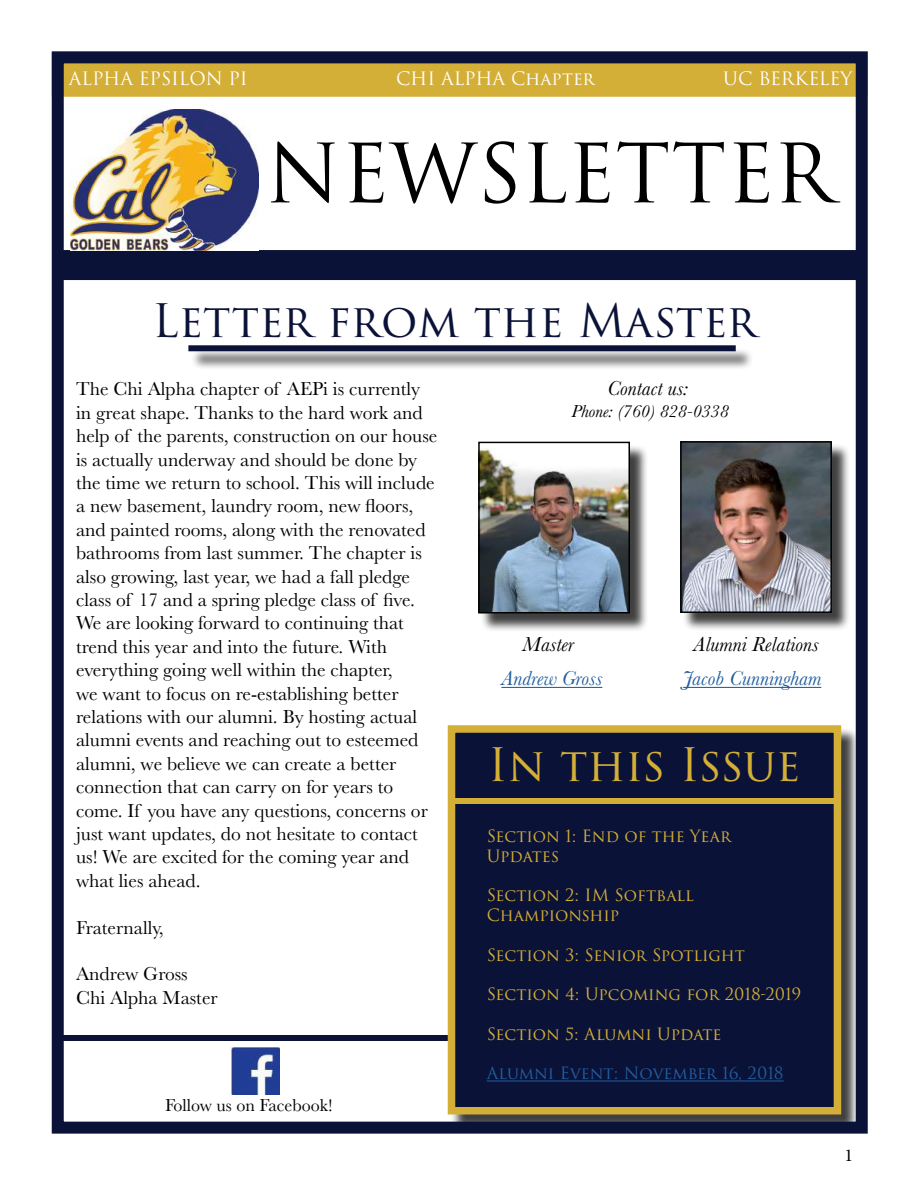
<style>
.page{position:relative;width:918px;height:1188px;background:#fff}
.page>*{position:absolute;margin:0;border:0;box-sizing:border-box;transform-origin:0 0}
.t1{font:79.5px "Trajan Pro 3";color:#000}
.t2{font:45px "Trajan Pro 3";color:#0b1238}
.t3{font:45px "Trajan Pro 3";color:#d4af37}
.t4{font:italic 21px "Baskerville";color:#000}
.t5{font:italic 21px "Baskerville";color:#215e9e}
.t6{font:19.5px/23.4px "Baskerville";color:#000}
.t7{font:18px "Trajan Pro 3";letter-spacing:-.005em;color:#fff}
.t8{font:18px "Baskerville";color:#000}
.t9{font:italic 18px "Baskerville";color:#000}
.t10{font:18px "Minion Pro";color:#000}
.t11{font:16.5px/19.8px "Trajan Pro 3";color:#d4af37}
.t12{font:16.5px "Trajan Pro 3";color:#215e9e}
</style>
<div class="page">
<div style="left:54px;top:1035px;width:400px;height:6px;background:#0b1238"></div>
<div style="left:54px;top:250px;width:810px;height:30px;background:#0b1238"></div>
<div style="left:52px;top:52px;width:816px;height:45px;background:#d4af37"></div>
<div style="left:450px;top:728px;width:410px;height:405px;background:#000;opacity:.75"></div>
<div style="left:448px;top:725px;width:393px;height:389px;background:#0b1238;border:8px solid #d4af37"></div>
<div style="left:454px;top:798px;width:383px;height:6px;background:#d4af37"></div>
<div style="left:191px;top:348px;width:563px;height:22px;background:#000;opacity:.75"></div>
<div style="left:188px;top:345px;width:548px;height:6px;background:#0b1238"></div>
<div style="left:682px;top:444px;width:169px;height:188px;background:#000;opacity:.75"></div>
<img style="left:683px;top:444px;width:146px;height:166px">
<div style="left:680px;top:441px;width:152px;height:172px;border:2px solid #000"></div>
<hr style="left:487px;top:1081px;width:297px;height:1px;background:#215e9e">
<img style="left:231px;top:1048px;width:49px;height:47px">
<img style="left:70px;top:109px;width:188px;height:141px">
<div style="left:480px;top:444px;width:169px;height:188px;background:#000;opacity:.75"></div>
<img style="left:481px;top:445px;width:146px;height:166px">
<div style="left:478px;top:442px;width:152px;height:172px;border:2px solid #000"></div>
<div style="left:52px;top:51px;width:816px;height:1083px;border:12px solid #0b1238"></div>
<hr style="left:501px;top:687px;width:101px;height:1px;background:#215e9e">
<hr style="left:683px;top:687px;width:138px;height:1px;background:#215e9e">
<p class="t7" style="left:69px;top:66px;width:180px">ALPHA EPSILON PI</p>
<p class="t7" style="left:723px;top:66px;width:131px">UC BERKELEY</p>
<p class="t7" style="left:396px;top:66px;width:200px">CHI ALPHA Chapter</p>
<h1 class="t1" style="left:266px;top:119px;width:569px">NEWSLETTER</h1>
<h2 class="t2" style="left:152px;top:290px;width:606px">Letter from the Master</h2>
<p class="t6" style="left:76px;top:378px;width:363px">The Chi Alpha chapter of AEPi is currently in great shape. Thanks to the hard work and help of the parents, construction on our house is actually underway and should be done by the time we return to school. This will include a new basement, laundry room, new floors, and painted rooms, along with the renovated bathrooms from last summer. The chapter is also growing, last year, we had a fall pledge class of 17 and a spring pledge class of five.<br>We are looking forward to continuing that trend this year and into the future. With everything going well within the chapter,<br>we want to focus on re-establishing better relations with our alumni. By hosting actual alumni events and reaching out to esteemed alumni, we believe we can create a better connection that can carry on for years to come. If you have any questions, concerns or just want updates, do not hesitate to contact us! We are excited for the coming year and what lies ahead.</p>
<p class="t6" style="left:76px;top:916px;width:89px">Fraternally,</p>
<p class="t6" style="left:76px;top:963px;width:143px">Andrew Gross<br>Chi Alpha Master</p>
<p class="t8" style="left:165px;top:1094px;width:169px">Follow us on Facebook!</p>
<p class="t4" style="left:608px;top:374px;width:82px">Contact us:</p>
<p class="t9" style="left:572px;top:399px;width:159px">Phone: (760) 828-0338</p>
<p class="t4" style="left:523px;top:630px;width:53px">Master</p>
<p class="t4" style="left:694px;top:630px;width:127px">Alumni Relations</p>
<p class="t5" style="left:501px;top:665px;width:103px">Andrew Gross</p>
<p class="t5" style="left:683px;top:665px;width:140px">Jacob Cunningham</p>
<h2 class="t3" style="left:488px;top:734px;width:314px">In this Issue</h2>
<p class="t11" style="left:487px;top:827px;width:246px">Section 1: End of the Year<br>Updates</p>
<p class="t11" style="left:487px;top:886px;width:209px">Section 2: IM Softball<br>Championship</p>
<p class="t11" style="left:487px;top:945px;width:260px">Section 3: Senior Spotlight</p>
<p class="t11" style="left:487px;top:985px;width:316px">Section 4: Upcoming for 2018-2019</p>
<p class="t11" style="left:487px;top:1025px;width:236px">Section 5: Alumni Update</p>
<p class="t12" style="left:487px;top:1062px;width:298px">Alumni Event: November 16, 2018</p>
<p class="t10" style="left:844px;top:1143px;width:10px">1</p>
</div>
